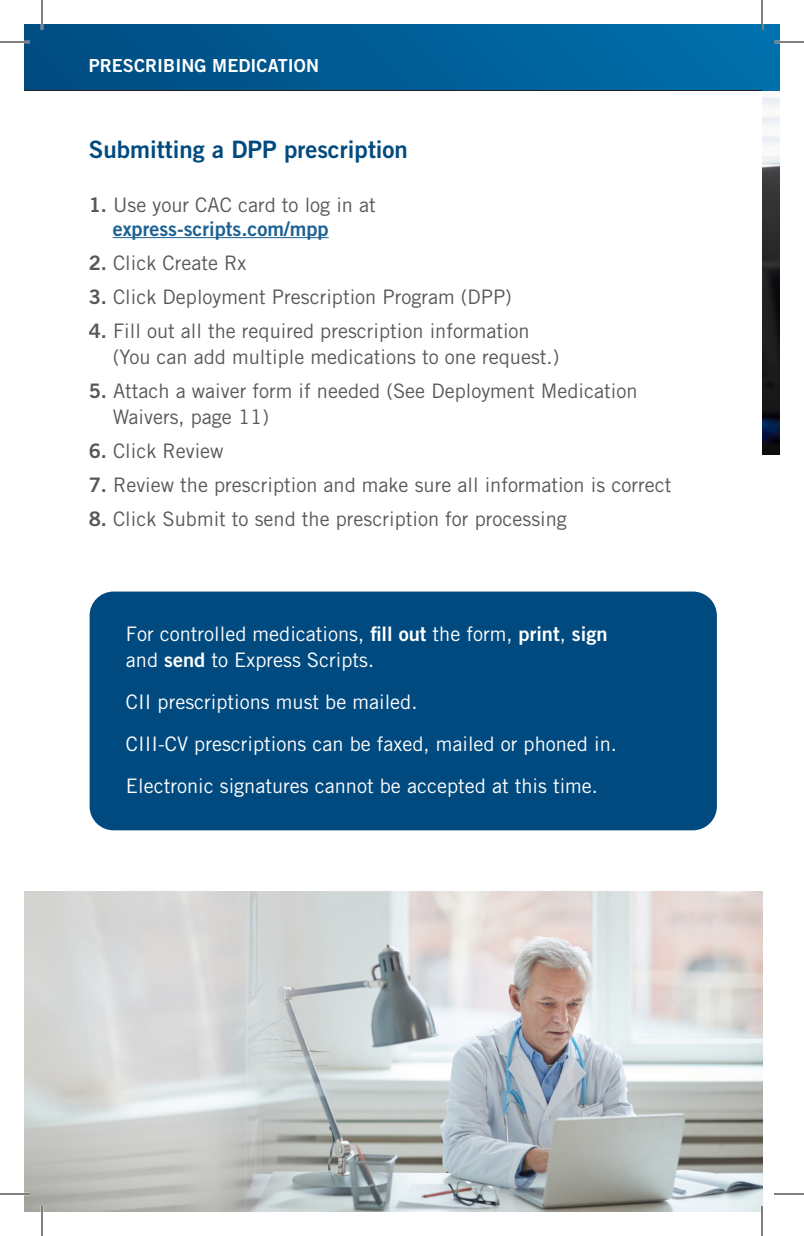
<style>
.page{position:relative;width:804px;height:1236px;background:#fff}
.page>*{position:absolute;margin:0;border:0;box-sizing:border-box;transform-origin:0 0}
.t1{font:24px "Trade Gothic Bold Two";color:#004a7f}
.t2{font:20px/26px "Trade Gothic";color:#57585a}
.t3{font:20px/26px "Trade Gothic";color:#fff}
.t4{font:18px "Trade Gothic Bold Two";letter-spacing:.005em;color:#fff}
.s1{font-family:"Trade Gothic Bold Two"}
.s2{font-family:"Trade Gothic Bold Two";color:#1c6194}
</style>
<div class="page">
<hr style="left:113px;top:237px;width:216px;height:1px;background:#1c6194">
<img style="left:762px;top:90px;width:18px;height:365px">
<div style="left:762px;top:24px;width:18px;height:66px;background:#0070ac"></div>
<hr style="left:774px;top:41px;width:30px;height:2px;background:#fff">
<hr style="left:774px;top:42px;width:30px;height:1px;background:#000">
<hr style="left:774px;top:1194px;width:30px;height:1px;background:#000">
<hr style="left:762px;top:0;width:1px;height:30px;background:#000">
<div style="left:24px;top:24px;width:738px;height:66px;background:linear-gradient(to right,#004b80,#006fab)"></div>
<hr style="left:0;top:41px;width:30px;height:2px;background:#fff">
<hr style="left:41px;top:0;width:2px;height:30px;background:#fff">
<hr style="left:0;top:42px;width:30px;height:1px;background:#000">
<hr style="left:42px;top:0;width:1px;height:30px;background:#000">
<img style="left:24px;top:892px;width:739px;height:320px">
<div style="left:90px;top:592px;width:627px;height:238px;background:#004a7f;border-radius:24px"></div>
<hr style="left:0;top:1193px;width:30px;height:2px;background:#fff">
<hr style="left:41px;top:1206px;width:2px;height:30px;background:#fff">
<hr style="left:761px;top:1206px;width:2px;height:30px;background:#fff">
<hr style="left:0;top:1194px;width:30px;height:1px;background:#000">
<hr style="left:42px;top:1206px;width:1px;height:30px;background:#000">
<hr style="left:762px;top:1206px;width:1px;height:30px;background:#000">
<p class="t4" style="left:89px;top:54px;width:232px">PRESCRIBING MEDICATION</p>
<h4 class="t1" style="left:89px;top:134px;width:321px">Submitting a DPP prescription</h4>
<p class="t2" style="left:113px;top:192px;width:265px;line-height:24px;text-indent:-24px"><span class="s1">1.</span> Use your CAC card to log in at <span class="s2">express-scripts.com/mpp</span></p>
<p class="t2" style="left:89px;top:249px;width:159px"><span class="s1">2.</span> Click Create Rx</p>
<p class="t2" style="left:89px;top:283px;width:425px"><span class="s1">3.</span> Click Deployment Prescription Program (DPP)</p>
<p class="t2" style="left:113px;top:317px;width:448px;text-indent:-24px"><span class="s1">4.</span> Fill out all the required prescription information (You can add multiple medications to one request.)</p>
<p class="t2" style="left:113px;top:377px;width:526px;text-indent:-24px"><span class="s1">5.</span> Attach a waiver form if needed (See Deployment Medication<br>Waivers, page 11)</p>
<p class="t2" style="left:89px;top:437px;width:136px"><span class="s1">6.</span> Click Review</p>
<p class="t2" style="left:89px;top:471px;width:584px"><span class="s1">7.</span> Review the prescription and make sure all information is correct</p>
<p class="t2" style="left:89px;top:505px;width:480px"><span class="s1">8.</span> Click Submit to send the prescription for processing</p>
<p class="t3" style="left:126px;top:621px;width:483px">For controlled medications, <span class="s1">fill out</span> the form, <span class="s1">print</span>, <span class="s1">sign </span>and <span class="s1">send</span> to Express Scripts.</p>
<p class="t3" style="left:126px;top:689px;width:293px">CII prescriptions must be mailed.</p>
<p class="t3" style="left:126px;top:731px;width:493px">CIII-CV prescriptions can be faxed, mailed or phoned in.</p>
<p class="t3" style="left:126px;top:773px;width:474px">Electronic signatures cannot be accepted at this time.</p>
</div>
